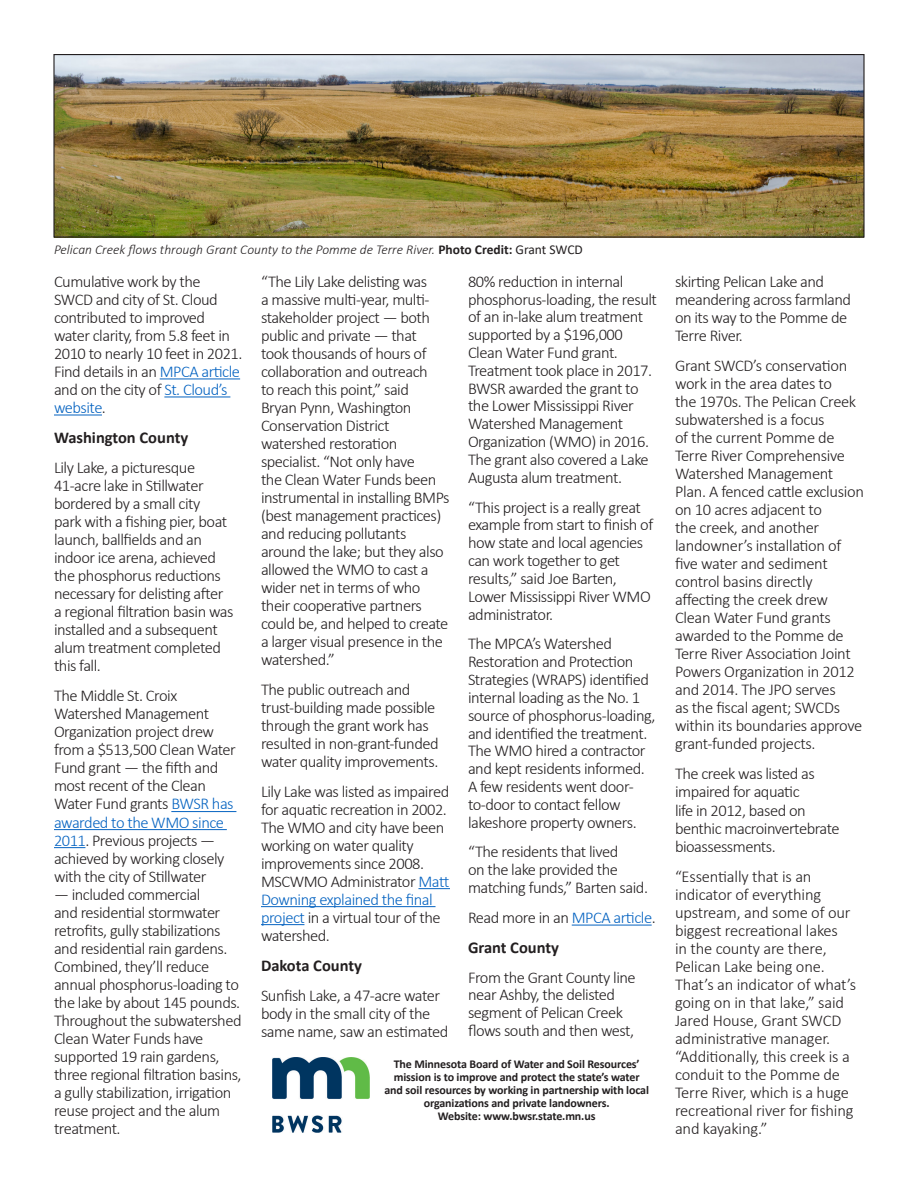
<style>
.page{position:relative;width:918px;height:1188px;background:#fff}
.page>*{position:absolute;margin:0;border:0;box-sizing:border-box;transform-origin:0 0}
.t1{font:300 16.5px/18px "Calibri";letter-spacing:-.03em;color:#231f20}
.t2{font:300 16.5px/18px "Calibri";letter-spacing:-.01em;color:#231f20}
.t3{font:700 16.5px "Calibri";color:#231f20}
.t4{font:italic 300 13.5px "Calibri";color:#231f20}
.t5{font:700 12px/12.9px "Calibri";letter-spacing:-.01em;color:#231f20;text-align:center}
.s1{font-weight:700;font-style:normal}
.s2{font-weight:400;font-style:normal}
.s3{color:#0563c1}
</style>
<div class="page">
<hr style="left:160px;top:379px;width:80px;height:1px;background:#0563c1">
<hr style="left:164px;top:397px;width:66px;height:1px;background:#0563c1">
<hr style="left:54px;top:415px;width:48px;height:1px;background:#0563c1">
<hr style="left:171px;top:811px;width:65px;height:1px;background:#0563c1">
<hr style="left:54px;top:829px;width:173px;height:1px;background:#0563c1">
<hr style="left:54px;top:847px;width:31px;height:1px;background:#0563c1">
<hr style="left:418px;top:888px;width:32px;height:1px;background:#0563c1">
<hr style="left:261px;top:906px;width:175px;height:1px;background:#0563c1">
<hr style="left:261px;top:924px;width:43px;height:1px;background:#0563c1">
<hr style="left:572px;top:925px;width:80px;height:1px;background:#0563c1">
<img style="left:55px;top:56px;width:808px;height:180px">
<div style="left:53px;top:54px;width:812px;height:184px;border:1px solid #231f20"></div>
<img style="left:273px;top:1058px;width:97px;height:74px">
<p class="t4" style="left:54px;top:241px;width:530px">Pelican Creek flows through Grant County to the Pomme de Terre River. <span class="s1">Photo Credit:</span> <span class="s2">Grant SWCD</span></p>
<p class="t1" style="left:54px;top:272px;width:190px">Cumulative work by the<br>SWCD and city of St. Cloud contributed to improved water clarity, from 5.8 feet in<br>2010 to nearly 10 feet in 2021.<br>Find details in an <span class="s3">MPCA article </span>and on the city of <span class="s3">St. Cloud’s website</span>.</p>
<p class="t3" style="left:54px;top:426px;width:136px">Washington County</p>
<p class="t1" style="left:54px;top:458px;width:181px">Lily Lake, a picturesque<br>41-acre lake in Stillwater bordered by a small city<br>park with a fishing pier, boat launch, ballfields and an indoor ice arena, achieved the phosphorus reductions necessary for delisting after a regional filtration basin was installed and a subsequent alum treatment completed this fall.</p>
<p class="t1" style="left:54px;top:687px;width:184px">The Middle St. Croix<br>Watershed Management<br>Organization project drew from a $513,500 Clean Water<br>Fund grant — the fifth and most recent of the Clean<br>Water Fund grants <span class="s3">BWSR has awarded to the WMO since<br>2011</span>. Previous projects — achieved by working closely with the city of Stillwater</p>
<p class="t1" style="left:54px;top:885px;width:189px">— included commercial<br>and residential stormwater retrofits, gully stabilizations and residential rain gardens.<br>Combined, they’ll reduce annual phosphorus-loading to the lake by about 145 pounds.<br>Throughout the subwatershed<br>Clean Water Funds have supported 19 rain gardens, three regional filtration basins, a gully stabilization, irrigation reuse project and the alum treatment.</p>
<p class="t1" style="left:261px;top:272px;width:190px">“The Lily Lake delisting was<br>a massive multi-year, multi&shy;stakeholder project — both public and private — that<br>took thousands of hours of collaboration and outreach<br>to reach this point,” said<br>Bryan Pynn, Washington<br>Conservation District watershed restoration specialist. “Not only have<br>the Clean Water Funds been instrumental in installing BMPs (best management practices) and reducing pollutants around the lake; but they also allowed the WMO to cast a wider net in terms of who their cooperative partners could be, and helped to create a larger visual presence in the watershed.”</p>
<p class="t1" style="left:261px;top:680px;width:179px">The public outreach and trust-building made possible through the grant work has resulted in non-grant-funded water quality improvements.</p>
<p class="t1" style="left:261px;top:782px;width:190px">Lily Lake was listed as impaired for aquatic recreation in 2002.<br>The WMO and city have been working on water quality improvements since 2008.<br>MSCWMO Administrator <span class="s3">Matt<br>Downing explained the final project</span> in a virtual tour of the watershed.</p>
<p class="t3" style="left:261px;top:953px;width:103px">Dakota County</p>
<p class="t1" style="left:261px;top:986px;width:189px">Sunfish Lake, a 47-acre water body in the small city of the same name, saw an estimated</p>
<p class="t1" style="left:468px;top:272px;width:191px">80% reduction in internal phosphorus-loading, the result of an in-lake alum treatment supported by a $196,000<br>Clean Water Fund grant.<br>Treatment took place in 2017.<br>BWSR awarded the grant to the Lower Mississippi River<br>Watershed Management<br>Organization (WMO) in 2016.<br>The grant also covered a Lake<br>Augusta alum treatment.</p>
<p class="t1" style="left:468px;top:498px;width:187px">“This project is a really great example from start to finish of how state and local agencies can work together to get results,” said Joe Barten,<br>Lower Mississippi River WMO administrator.</p>
<p class="t1" style="left:468px;top:635px;width:189px">The MPCA’s Watershed<br>Restoration and Protection<br>Strategies (WRAPS) identified internal loading as the No. 1 source of phosphorus-loading, and identified the treatment.<br>The WMO hired a contractor and kept residents informed.<br>A few residents went door&shy;to-door to contact fellow lakeshore property owners.</p>
<p class="t1" style="left:468px;top:843px;width:182px">“The residents that lived<br>on the lake provided the matching funds,” Barten said.</p>
<p class="t1" style="left:468px;top:908px;width:189px">Read more in an <span class="s3">MPCA article</span>.</p>
<p class="t3" style="left:468px;top:936px;width:93px">Grant County</p>
<p class="t1" style="left:468px;top:968px;width:169px">From the Grant County line near Ashby, the delisted segment of Pelican Creek flows south and then west,</p>
<p class="t5" style="left:384px;top:1058px;width:266px">The Minnesota Board of Water and Soil Resources’ mission is to improve and protect the state’s water and soil resources by working in partnership with local organizations and private landowners.<br>Website: www.bwsr.state.mn.us</p>
<p class="t1" style="left:675px;top:272px;width:178px">skirting Pelican Lake and meandering across farmland on its way to the Pomme de<br>Terre River.</p>
<p class="t1" style="left:675px;top:356px;width:191px">Grant SWCD’s conservation work in the area dates to<br>the 1970s. The Pelican Creek subwatershed is a focus<br>of the current Pomme de<br>Terre River Comprehensive<br>Watershed Management<br>Plan. A fenced cattle exclusion on 10 acres adjacent to<br>the creek, and another landowner’s installation of five water and sediment control basins directly affecting the creek drew<br>Clean Water Fund grants awarded to the Pomme de<br>Terre River Association Joint<br>Powers Organization in 2012 and 2014. The JPO serves<br>as the fiscal agent; SWCDs within its boundaries approve grant-funded projects.</p>
<p class="t1" style="left:675px;top:765px;width:166px">The creek was listed as impaired for aquatic<br>life in 2012, based on benthic macroinvertebrate bioassessments.</p>
<p class="t2" style="left:675px;top:867px;width:183px">“Essentially that is an indicator of everything upstream, and some of our biggest recreational lakes<br>in the county are there,<br>Pelican Lake being one.<br>That’s an indicator of what’s going on in that lake,” said<br>Jared House, Grant SWCD administrative manager. “Additionally, this creek is a conduit to the Pomme de<br>Terre River, which is a huge recreational river for fishing and kayaking.”</p>
</div>
